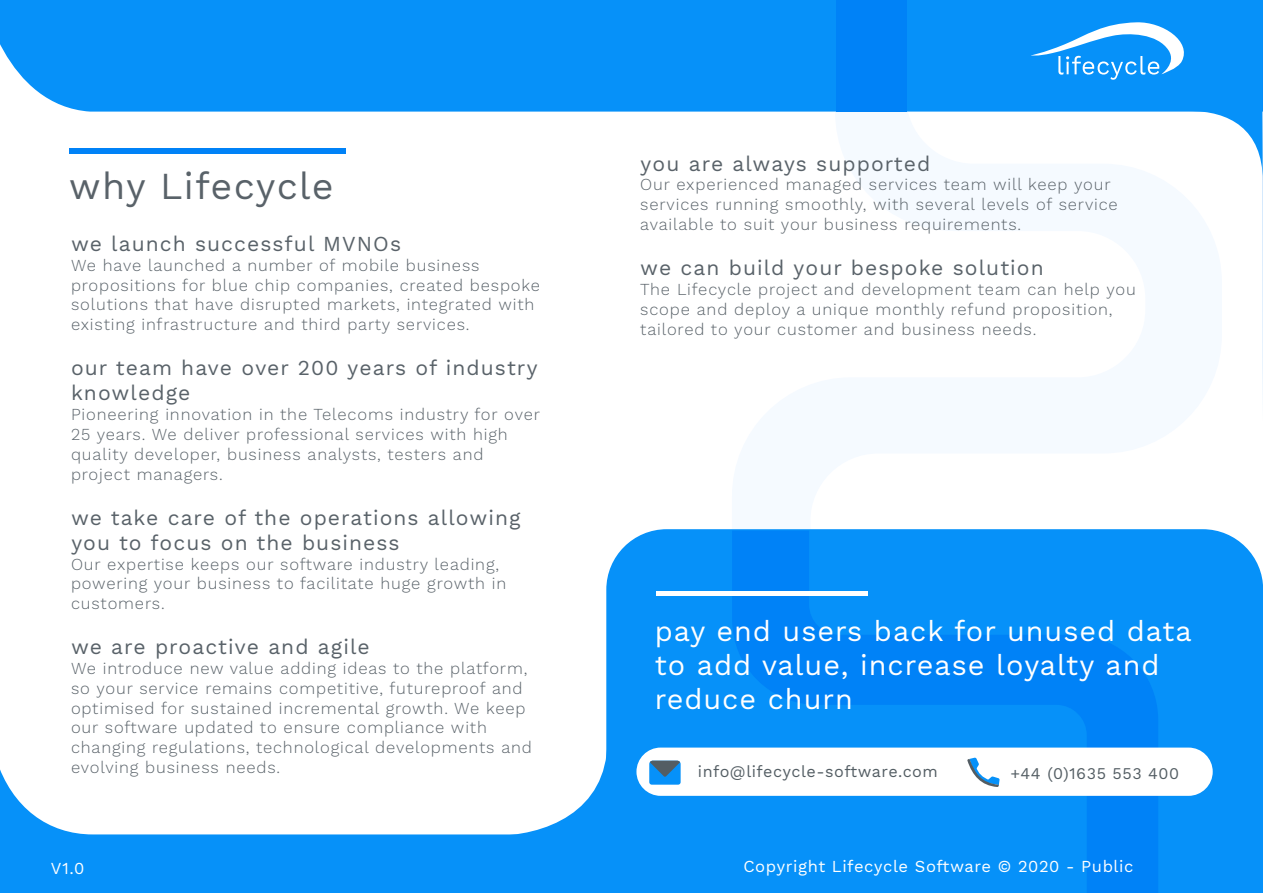
<style>
.page{position:relative;width:1263px;height:893px;background:#fff}
.page>*{position:absolute;margin:0;border:0;box-sizing:border-box;transform-origin:0 0}
.t1{font:37.5px "Work Sans";letter-spacing:.035em;color:#596269}
.t2{font:28.65px/34.5px "Work Sans";letter-spacing:.035em;color:#fff}
.t3{font:21px/25.2px "Work Sans";letter-spacing:.05em;color:#596269}
.t4{font:300 16.5px/19.8px "Work Sans";letter-spacing:.05em;color:#596269}
.t5{font:16.5px "Work Sans";letter-spacing:.035em;color:#fff}
.t6{font:16.05px "Work Sans";letter-spacing:.035em;color:#535d63}
</style>
<div class="page">
<svg style="left:0;top:0;width:1031px;height:154px;fill:#0691f9"></svg>
<svg style="left:0;top:769px;width:1263px;height:124px;fill:#0691f9"></svg>
<div style="left:836px;top:0;width:71px;height:111px;background:#0082f7"></div>
<div style="left:69px;top:148px;width:276px;height:6px;background:#0082f7"></div>
<div style="left:606px;top:529px;width:657px;height:361px;background:#0691f9"></div>
<svg style="left:732px;top:531px;width:426px;height:362px;background:#048cf8"></svg>
<div style="left:656px;top:591px;width:212px;height:5px;background:#fff"></div>
<div style="left:636px;top:748px;width:577px;height:48px;background:#fff;border-radius:24px"></div>
<svg style="left:649px;top:761px;width:32px;height:24px"></svg>
<svg style="left:967px;top:757px;width:33px;height:30px"></svg>
<svg style="left:491px;top:741px;width:116px;height:96px"></svg>
<svg style="left:1031px;top:0;width:232px;height:555px"></svg>
<svg style="left:1262px;top:740px;width:1px;height:96px"></svg>
<h1 class="t1" style="left:69px;top:164px;width:266px">why Lifecycle</h1>
<p class="t3" style="left:71px;top:232px;width:332px">we launch successful MVNOs</p>
<p class="t4" style="left:71px;top:256px;width:470px">We have launched a number of mobile business propositions for blue chip companies, created bespoke solutions that have disrupted markets, integrated with existing infrastructure and third party services.</p>
<p class="t3" style="left:71px;top:356px;width:468px">our team have over 200 years of industry knowledge</p>
<p class="t4" style="left:71px;top:405px;width:470px">Pioneering innovation in the Telecoms industry for over 25 years. We deliver professional services with high quality developer, business analysts, testers and project managers.</p>
<p class="t3" style="left:71px;top:506px;width:451px">we take care of the operations allowing you to focus on the business</p>
<p class="t4" style="left:71px;top:555px;width:437px">Our expertise keeps our software industry leading, powering your business to facilitate huge growth in customers.</p>
<p class="t3" style="left:71px;top:635px;width:300px">we are proactive and agile</p>
<p class="t4" style="left:71px;top:659px;width:462px">We introduce new value adding ideas to the platform, so your service remains competitive, futureproof and optimised for sustained incremental growth. We keep our software updated to ensure compliance with changing regulations, technological developments and evolving business needs.</p>
<p class="t5" style="left:51px;top:859px;width:35px">V1.0</p>
<p class="t3" style="left:640px;top:152px;width:291px">you are always supported</p>
<p class="t4" style="left:640px;top:176px;width:479px">Our experienced managed services team will keep your services running smoothly, with several levels of service available to suit your business requirements.</p>
<p class="t3" style="left:640px;top:256px;width:405px">we can build your bespoke solution</p>
<p class="t4" style="left:640px;top:280px;width:497px">The Lifecycle project and development team can help you scope and deploy a unique monthly refund proposition, tailored to your customer and business needs.</p>
<h2 class="t2" style="left:655px;top:615px;width:539px">pay end users back for unused data to add value, increase loyalty and reduce churn</h2>
<p class="t6" style="left:698px;top:762px;width:242px">info@lifecycle-software.com</p>
<p class="t6" style="left:1010px;top:764px;width:170px">+44 (0)1635 553 400</p>
<p class="t5" style="left:743px;top:856px;width:392px">Copyright Lifecycle Software © 2020 - Public</p>
</div>
